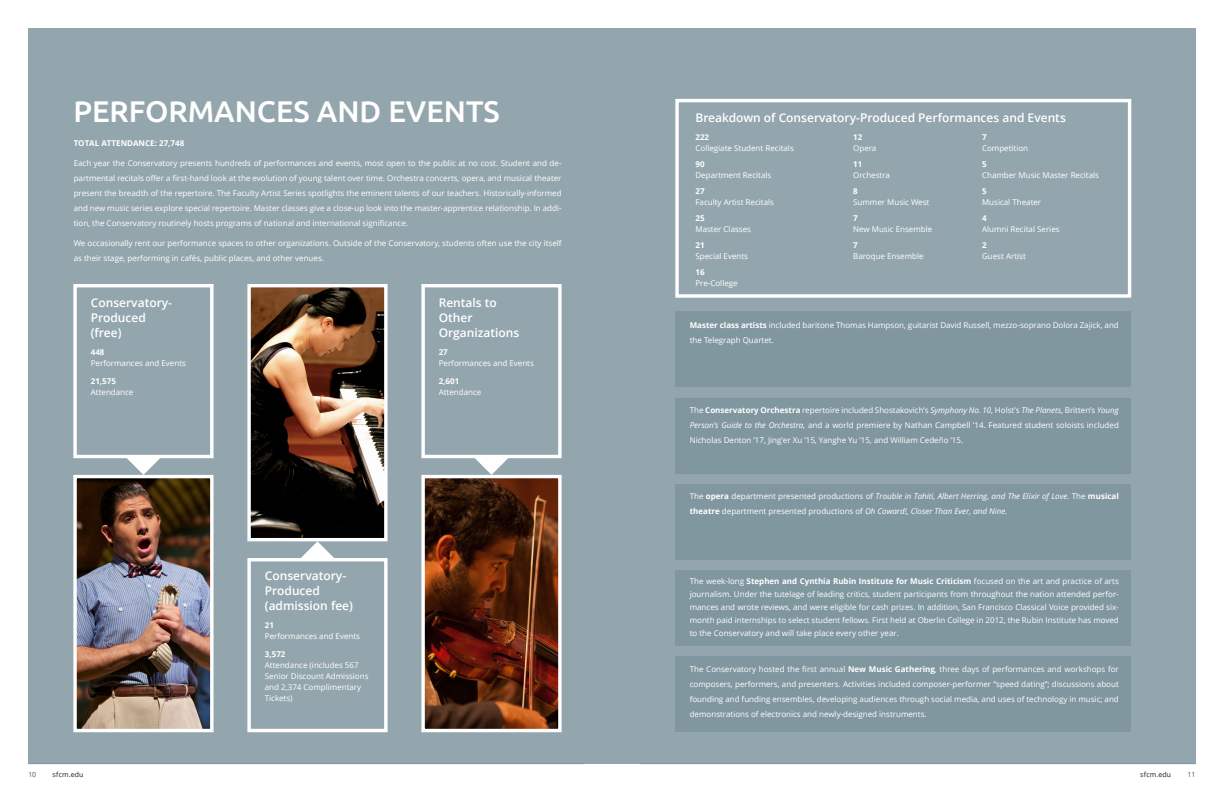
<style>
.page{position:relative;width:1224px;height:792px;background:#fff}
.page>*{position:absolute;margin:0;border:0;box-sizing:border-box;transform-origin:0 0}
.t1{font:500 30px "Ubuntu";color:#fff}
.t2{font:600 12px/15px "Open Sans";color:#fff}
.t3{font:8px/15px "Open Sans";color:#fff;text-align:justify}
.t4{font:italic 8px/15px "Open Sans";color:#fff}
.t5{font:700 8px "Open Sans";color:#fff}
.t6{font:7px "Open Sans";letter-spacing:.02em;color:#231f20}
.t7{font:7px "Open Sans";color:#57585a}
.s1{font-weight:700}
.s2{font-style:italic}
.s3{font-style:normal}
.s4{font-weight:700;font-style:normal}
</style>
<div class="page">
<div style="left:28px;top:28px;width:1168px;height:736px;background:#94a6ad"></div>
<img style="left:77px;top:479px;width:133px;height:249px">
<div style="left:73px;top:475px;width:141px;height:257px;border:3px solid #fff"></div>
<svg style="left:126px;top:458px;width:35px;height:17px"></svg>
<div style="left:73px;top:284px;width:141px;height:174px;border:3px solid #fff"></div>
<img style="left:425px;top:479px;width:133px;height:249px">
<div style="left:421px;top:475px;width:141px;height:257px;border:3px solid #fff"></div>
<svg style="left:474px;top:458px;width:35px;height:17px"></svg>
<div style="left:421px;top:284px;width:141px;height:174px;border:3px solid #fff"></div>
<div style="left:675px;top:99px;width:456px;height:199px;border:3px solid #fff"></div>
<svg style="left:300px;top:541px;width:35px;height:17px"></svg>
<div style="left:247px;top:558px;width:141px;height:174px;border:3px solid #fff"></div>
<img style="left:251px;top:288px;width:133px;height:249px">
<div style="left:247px;top:284px;width:141px;height:257px;border:3px solid #fff"></div>
<div style="left:675px;top:312px;width:456px;height:75px;background:#81979f"></div>
<div style="left:675px;top:657px;width:456px;height:75px;background:#81979f"></div>
<div style="left:675px;top:570px;width:456px;height:76px;background:#81979f"></div>
<div style="left:675px;top:484px;width:456px;height:76px;background:#81979f"></div>
<div style="left:675px;top:398px;width:456px;height:76px;background:#81979f"></div>
<hr style="left:28px;top:763px;width:556px;height:1px;background:#81979f">
<hr style="left:640px;top:763px;width:556px;height:1px;background:#81979f">
<h1 class="t1" style="left:73px;top:93px;width:428px">PERFORMANCES AND EVENTS</h1>
<p class="t5" style="left:74px;top:137px;width:112px">TOTAL ATTENDANCE: 27,748</p>
<p class="t3" style="left:74px;top:155px;width:489px">Each year the Conservatory presents hundreds of performances and events, most open to the public at no cost. Student and de&shy;partmental recitals offer a first-hand look at the evolution of young talent over time. Orchestra concerts, opera, and musical theater present the breadth of the repertoire. The Faculty Artist Series spotlights the eminent talents of our teachers. Historically-informed and new music series explore special repertoire. Master classes give a close-up look into the master-apprentice relationship. In addi&shy;tion, the Conservatory routinely hosts programs of national and international significance.</p>
<p class="t3" style="left:74px;top:235px;width:489px">We occasionally rent our performance spaces to other organizations. Outside of the Conservatory, students often use the city itself as their stage, performing in cafés, public places, and other venues.</p>
<h2 class="t2" style="left:91px;top:295px;width:83px">Conservatory-<br>Produced (free)</h2>
<p class="t5" style="left:91px;top:346px;width:15px">448</p>
<p class="t3" style="left:91px;top:355px;width:97px">Performances and Events</p>
<p class="t5" style="left:91px;top:375px;width:27px">21,575</p>
<p class="t3" style="left:91px;top:384px;width:44px">Attendance</p>
<h2 class="t2" style="left:439px;top:295px;width:82px">Rentals to<br>Other<br>Organizations</h2>
<p class="t5" style="left:439px;top:346px;width:11px">27</p>
<p class="t3" style="left:439px;top:355px;width:97px">Performances and Events</p>
<p class="t5" style="left:439px;top:375px;width:22px">2,601</p>
<p class="t3" style="left:439px;top:384px;width:44px">Attendance</p>
<h2 class="t2" style="left:265px;top:568px;width:90px">Conservatory-<br>Produced (admission fee)</h2>
<p class="t5" style="left:265px;top:619px;width:11px">21</p>
<p class="t3" style="left:265px;top:628px;width:97px">Performances and Events</p>
<p class="t5" style="left:265px;top:648px;width:22px">3,572</p>
<p class="t3" style="left:265px;top:659px;width:105px;line-height:11px;text-align:left">Attendance (includes 567<br>Senior Discount Admissions and 2,374 Complimentary<br>Tickets)</p>
<h2 class="t2" style="left:695px;top:110px;width:372px">Breakdown of Conservatory-Produced Performances and Events</h2>
<p class="t5" style="left:695px;top:132px;width:15px">222</p>
<p class="t3" style="left:695px;top:141px;width:100px">Collegiate Student Recitals</p>
<p class="t5" style="left:695px;top:159px;width:11px">90</p>
<p class="t3" style="left:695px;top:168px;width:77px">Department Recitals</p>
<p class="t5" style="left:695px;top:186px;width:11px">27</p>
<p class="t3" style="left:695px;top:195px;width:80px">Faculty Artist Recitals</p>
<p class="t5" style="left:695px;top:213px;width:11px">25</p>
<p class="t3" style="left:695px;top:222px;width:57px">Master Classes</p>
<p class="t5" style="left:695px;top:240px;width:11px">21</p>
<p class="t3" style="left:695px;top:249px;width:54px">Special Events</p>
<p class="t5" style="left:695px;top:267px;width:11px">16</p>
<p class="t3" style="left:695px;top:276px;width:44px">Pre-College</p>
<p class="t5" style="left:853px;top:132px;width:11px">12</p>
<p class="t3" style="left:853px;top:141px;width:25px">Opera</p>
<p class="t5" style="left:853px;top:159px;width:11px">11</p>
<p class="t3" style="left:853px;top:168px;width:38px">Orchestra</p>
<p class="t5" style="left:853px;top:186px;width:6px">8</p>
<p class="t3" style="left:853px;top:195px;width:78px">Summer Music West</p>
<p class="t5" style="left:853px;top:213px;width:6px">7</p>
<p class="t3" style="left:853px;top:222px;width:81px">New Music Ensemble</p>
<p class="t5" style="left:853px;top:240px;width:6px">7</p>
<p class="t3" style="left:853px;top:249px;width:72px">Baroque Ensemble</p>
<p class="t5" style="left:982px;top:132px;width:6px">7</p>
<p class="t3" style="left:982px;top:141px;width:48px">Competition</p>
<p class="t5" style="left:982px;top:159px;width:6px">5</p>
<p class="t3" style="left:982px;top:168px;width:118px">Chamber Music Master Recitals</p>
<p class="t5" style="left:982px;top:186px;width:6px">5</p>
<p class="t3" style="left:982px;top:195px;width:61px">Musical Theater</p>
<p class="t5" style="left:982px;top:213px;width:6px">4</p>
<p class="t3" style="left:982px;top:222px;width:79px">Alumni Recital Series</p>
<p class="t5" style="left:982px;top:240px;width:6px">2</p>
<p class="t3" style="left:982px;top:249px;width:45px">Guest Artist</p>
<p class="t3" style="left:690px;top:317px;width:431px"><span class="s1">Master class artists</span> included baritone Thomas Hampson, guitarist David Russell, mezzo-soprano Dolora Zajick, and the Telegraph Quartet.</p>
<p class="t3" style="left:690px;top:402px;width:431px">The <span class="s1">Conservatory Orchestra</span> repertoire included Shostakovich’s <span class="s2">Symphony No. 10,</span> Holst’s <span class="s2">The Planets</span>, Britten’s <span class="s2">Young Person’s Guide to the Orchestra,</span> and a world premiere by Nathan Campbell ’14. Featured student soloists included Nicholas Denton ’17, Jing’er Xu ’15, Yanghe Yu ’15, and William Cedeño ’15.</p>
<p class="t4" style="left:690px;top:489px;width:431px"><span class="s3">The</span> <span class="s4">opera</span> <span class="s3">department presented productions of</span> Trouble in Tahiti, Albert Herring, and The Elixir of Love<span class="s3">. The</span> <span class="s4">musical theatre</span> <span class="s3">department presented productions of</span> Oh Coward!, Closer Than Ever, and Nine.</p>
<p class="t3" style="left:690px;top:575px;width:431px;line-height:13px">The week-long <span class="s1">Stephen and Cynthia Rubin Institute for Music Criticism</span> focused on the art and practice of arts journalism. Under the tutelage of leading critics, student participants from throughout the nation attended perfor&shy;mances and wrote reviews, and were eligible for cash prizes. In addition, San Francisco Classical Voice provided six&shy;month paid internships to select student fellows. First held at Oberlin College in 2012, the Rubin Institute has moved to the Conservatory and will take place every other year.</p>
<p class="t3" style="left:690px;top:661px;width:431px">The Conservatory hosted the first annual <span class="s1">New Music Gathering</span>, three days of performances and workshops for composers, performers, and presenters. Activities included composer-performer “speed dating”; discussions about founding and funding ensembles, developing audiences through social media, and uses of technology in music; and demonstrations of electronics and newly-designed instruments.</p>
<p class="t7" style="left:28px;top:770px;width:9px">10</p>
<p class="t6" style="left:53px;top:770px;width:33px">sfcm.edu</p>
<p class="t6" style="left:1140px;top:770px;width:33px">sfcm.edu</p>
<p class="t7" style="left:1188px;top:770px;width:10px">11</p>
</div>
